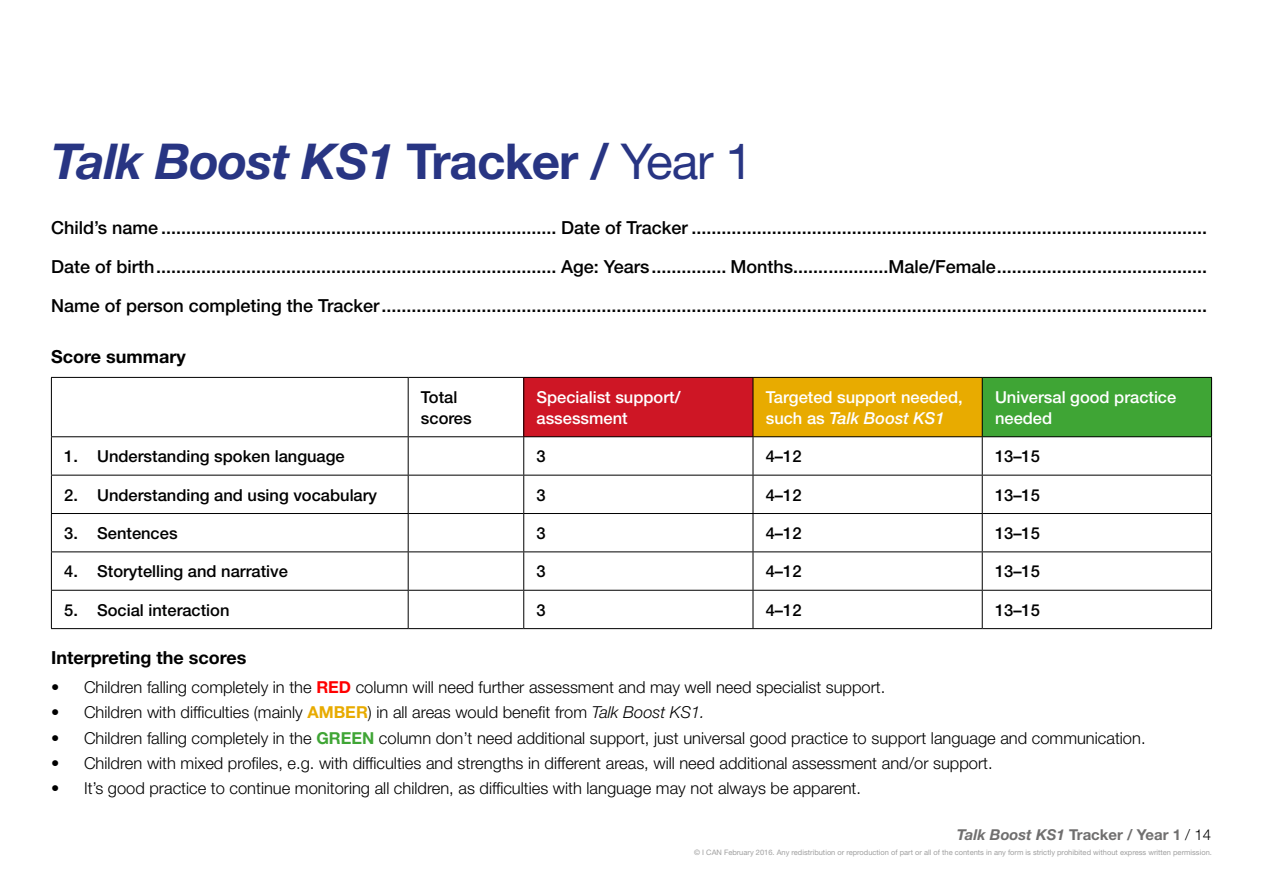
<style>
.page{position:relative;width:1263px;height:893px;background:#fff}
.page>*{position:absolute;margin:0;border:0;box-sizing:border-box;transform-origin:0 0}
.t1{font:italic 700 49.5px "Helvetica Neue LT";letter-spacing:-.02em;color:#283583}
.t2{font:500 18px/38.5px "Helvetica Neue LT";color:#000;text-align:justify}
.t3{font:700 18px "Helvetica Neue LT";color:#000}
.t4{font:300 16.5px "Helvetica Neue LT";color:#000}
.t5{font:500 16.5px/21px "Helvetica Neue LT";color:#000}
.t6{font:500 16.5px/21px "Helvetica Neue LT";color:#fff}
.t7{font:700 15px "Helvetica Neue LT";color:#706f6f}
.t8{font:7.5px "Helvetica Neue LT";color:#9f9f9f}
.s1{font-style:normal}
.s2{font-weight:400;font-style:normal}
.s3{font-style:italic}
.s4{font-weight:700;color:#f00}
.s5{font-weight:700;color:#e8ab00}
.s6{font-weight:700;color:#3fa535}
.s7{font-weight:300;color:#000}
</style>
<div class="page">
<div style="left:524px;top:377px;width:229px;height:60px;background:#ce1625"></div>
<div style="left:753px;top:377px;width:229px;height:60px;background:#e8ab00"></div>
<div style="left:982px;top:377px;width:229px;height:60px;background:#3fa535"></div>
<hr style="left:408px;top:378px;width:1px;height:58px;background:#000">
<hr style="left:523px;top:378px;width:1px;height:58px;background:#000">
<hr style="left:753px;top:378px;width:1px;height:58px;background:#000">
<hr style="left:982px;top:378px;width:1px;height:58px;background:#000">
<hr style="left:51px;top:436px;width:357px;height:1px;background:#000">
<hr style="left:408px;top:436px;width:116px;height:1px;background:#000">
<hr style="left:408px;top:437px;width:1px;height:38px;background:#000">
<hr style="left:524px;top:436px;width:229px;height:1px;background:#000">
<hr style="left:523px;top:437px;width:1px;height:38px;background:#000">
<hr style="left:753px;top:436px;width:229px;height:1px;background:#000">
<hr style="left:753px;top:437px;width:1px;height:38px;background:#000">
<hr style="left:982px;top:436px;width:230px;height:1px;background:#000">
<hr style="left:982px;top:437px;width:1px;height:38px;background:#000">
<hr style="left:51px;top:475px;width:357px;height:1px;background:#000">
<hr style="left:408px;top:475px;width:116px;height:1px;background:#000">
<hr style="left:408px;top:475px;width:1px;height:38px;background:#000">
<hr style="left:524px;top:475px;width:229px;height:1px;background:#000">
<hr style="left:523px;top:475px;width:1px;height:38px;background:#000">
<hr style="left:753px;top:475px;width:229px;height:1px;background:#000">
<hr style="left:753px;top:475px;width:1px;height:38px;background:#000">
<hr style="left:982px;top:475px;width:230px;height:1px;background:#000">
<hr style="left:982px;top:475px;width:1px;height:38px;background:#000">
<hr style="left:51px;top:513px;width:357px;height:1px;background:#000">
<hr style="left:408px;top:513px;width:116px;height:1px;background:#000">
<hr style="left:408px;top:514px;width:1px;height:37px;background:#000">
<hr style="left:524px;top:513px;width:229px;height:1px;background:#000">
<hr style="left:523px;top:514px;width:1px;height:37px;background:#000">
<hr style="left:753px;top:513px;width:229px;height:1px;background:#000">
<hr style="left:753px;top:514px;width:1px;height:37px;background:#000">
<hr style="left:982px;top:513px;width:230px;height:1px;background:#000">
<hr style="left:982px;top:514px;width:1px;height:37px;background:#000">
<hr style="left:51px;top:551px;width:357px;height:1px;background:#000">
<hr style="left:408px;top:551px;width:116px;height:1px;background:#000">
<hr style="left:408px;top:552px;width:1px;height:38px;background:#000">
<hr style="left:524px;top:551px;width:229px;height:1px;background:#000">
<hr style="left:523px;top:552px;width:1px;height:38px;background:#000">
<hr style="left:753px;top:551px;width:229px;height:1px;background:#000">
<hr style="left:753px;top:552px;width:1px;height:38px;background:#000">
<hr style="left:982px;top:551px;width:230px;height:1px;background:#000">
<hr style="left:982px;top:552px;width:1px;height:38px;background:#000">
<hr style="left:51px;top:590px;width:357px;height:1px;background:#000">
<hr style="left:408px;top:590px;width:116px;height:1px;background:#000">
<hr style="left:408px;top:591px;width:1px;height:37px;background:#000">
<hr style="left:524px;top:590px;width:229px;height:1px;background:#000">
<hr style="left:523px;top:591px;width:1px;height:37px;background:#000">
<hr style="left:753px;top:590px;width:229px;height:1px;background:#000">
<hr style="left:753px;top:591px;width:1px;height:37px;background:#000">
<hr style="left:982px;top:590px;width:230px;height:1px;background:#000">
<hr style="left:982px;top:591px;width:1px;height:37px;background:#000">
<hr style="left:51px;top:377px;width:357px;height:1px;background:#000">
<hr style="left:51px;top:378px;width:1px;height:58px;background:#000">
<hr style="left:408px;top:377px;width:116px;height:1px;background:#000">
<hr style="left:524px;top:377px;width:229px;height:1px;background:#000">
<hr style="left:753px;top:377px;width:229px;height:1px;background:#000">
<hr style="left:982px;top:377px;width:230px;height:1px;background:#000">
<hr style="left:1211px;top:378px;width:1px;height:58px;background:#000">
<hr style="left:51px;top:437px;width:1px;height:38px;background:#000">
<hr style="left:1211px;top:437px;width:1px;height:38px;background:#000">
<hr style="left:51px;top:475px;width:1px;height:38px;background:#000">
<hr style="left:1211px;top:475px;width:1px;height:38px;background:#000">
<hr style="left:51px;top:514px;width:1px;height:37px;background:#000">
<hr style="left:1211px;top:514px;width:1px;height:37px;background:#000">
<hr style="left:51px;top:552px;width:1px;height:38px;background:#000">
<hr style="left:1211px;top:552px;width:1px;height:38px;background:#000">
<hr style="left:51px;top:591px;width:1px;height:37px;background:#000">
<hr style="left:1211px;top:591px;width:1px;height:37px;background:#000">
<hr style="left:51px;top:628px;width:357px;height:1px;background:#000">
<hr style="left:408px;top:628px;width:116px;height:1px;background:#000">
<hr style="left:524px;top:628px;width:229px;height:1px;background:#000">
<hr style="left:753px;top:628px;width:229px;height:1px;background:#000">
<hr style="left:982px;top:628px;width:230px;height:1px;background:#000">
<h1 class="t1" style="left:51px;top:131px;width:703px">Talk Boost KS1 <span class="s1">Tracker /</span> <span class="s2">Year 1</span></h1>
<p class="t2" style="left:51px;top:209px;width:1157px">Child’s name ............................................................................... Date of Tracker .......................................................................................................<br>Date of birth................................................................................ Age: Years............... Months...................Male/Female..........................................<br>Name of person completing the Tracker.....................................................................................................................................................................</p>
<p class="t3" style="left:51px;top:345px;width:136px">Score summary</p>
<p class="t5" style="left:421px;top:386px;width:52px">Total scores</p>
<p class="t6" style="left:536px;top:386px;width:145px">Specialist support/ assessment</p>
<p class="t6" style="left:766px;top:386px;width:199px">Targeted support needed, such as <span class="s3">Talk Boost KS1</span></p>
<p class="t6" style="left:995px;top:386px;width:183px">Universal good practice needed</p>
<p class="t5" style="left:64px;top:446px;width:282px">1. Understanding spoken language</p>
<p class="t5" style="left:536px;top:446px;width:11px">3</p>
<p class="t5" style="left:766px;top:446px;width:37px">4–12</p>
<p class="t5" style="left:995px;top:446px;width:46px">13–15</p>
<p class="t5" style="left:64px;top:484px;width:314px">2. Understanding and using vocabulary</p>
<p class="t5" style="left:536px;top:484px;width:11px">3</p>
<p class="t5" style="left:766px;top:484px;width:37px">4–12</p>
<p class="t5" style="left:995px;top:484px;width:46px">13–15</p>
<p class="t5" style="left:64px;top:523px;width:115px">3. Sentences</p>
<p class="t5" style="left:536px;top:523px;width:11px">3</p>
<p class="t5" style="left:766px;top:523px;width:37px">4–12</p>
<p class="t5" style="left:995px;top:523px;width:46px">13–15</p>
<p class="t5" style="left:64px;top:561px;width:225px">4. Storytelling and narrative</p>
<p class="t5" style="left:536px;top:561px;width:11px">3</p>
<p class="t5" style="left:766px;top:561px;width:37px">4–12</p>
<p class="t5" style="left:995px;top:561px;width:46px">13–15</p>
<p class="t5" style="left:64px;top:599px;width:167px">5. Social interaction</p>
<p class="t5" style="left:536px;top:599px;width:11px">3</p>
<p class="t5" style="left:766px;top:599px;width:37px">4–12</p>
<p class="t5" style="left:995px;top:599px;width:46px">13–15</p>
<p class="t3" style="left:51px;top:646px;width:197px">Interpreting the scores</p>
<p class="t4" style="left:51px;top:677px;width:836px">• Children falling completely in the <span class="s4">RED</span> column will need further assessment and may well need specialist support.</p>
<p class="t4" style="left:51px;top:702px;width:655px">• Children with difficulties (mainly <span class="s5">AMBER</span>) in all areas would benefit from <span class="s3">Talk Boost KS1.</span></p>
<p class="t4" style="left:51px;top:727px;width:1096px">• Children falling completely in the <span class="s6">GREEN</span> column don’t need additional support, just universal good practice to support language and communication.</p>
<p class="t4" style="left:51px;top:753px;width:943px">• Children with mixed profiles, e.g. with difficulties and strengths in different areas, will need additional assessment and/or support.</p>
<p class="t4" style="left:51px;top:778px;width:811px">• It’s good practice to continue monitoring all children, as difficulties with language may not always be apparent.</p>
<p class="t7" style="left:957px;top:825px;width:256px"><span class="s3">Talk Boost KS1</span> Tracker / Year 1 <span class="s7">/ 14</span></p>
<p class="t8" style="left:694px;top:848px;width:519px">© I CAN February 2016. Any redistribution or reproduction of part or all of the contents in any form is strictly prohibited without express written permission.</p>
</div>
